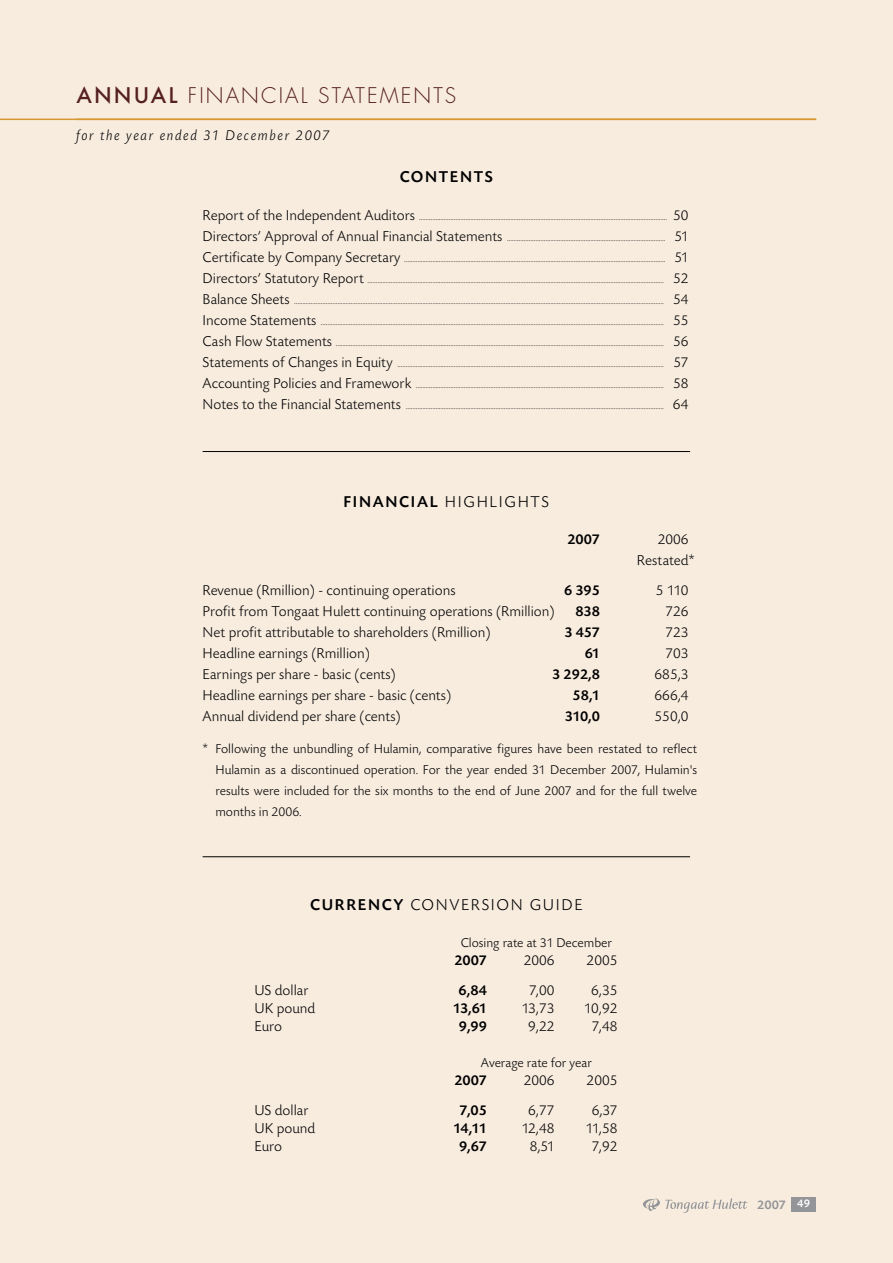
<style>
.page{position:relative;width:893px;height:1263px;background:#f8ecdf}
.page>*{position:absolute;margin:0;border:0;box-sizing:border-box;transform-origin:0 0}
.t1{font:300 21px "Futura";letter-spacing:.1em;color:#562023}
.t2{font:300 16.5px "Today BEF";letter-spacing:.1em;color:#000}
.t3{font:500 16.5px "Today BEF";letter-spacing:.1em;color:#000}
.t4{font:300 15px/21px "Today BEF";color:#000}
.t5{font:500 15px "Today BEF";color:#000}
.t6{font:italic 300 15px "Today BEF";letter-spacing:.1em;color:#000}
.t7{font:300 13.5px/21px "Today BEF";color:#000;text-align:justify}
.t8{font:500 13.2px "Today BEF";color:#939598}
.t9{font:500 11.7px "Today BEF";color:#fff}
.t10{font:300 9px "Today BEF";color:#000}
.s1{font-weight:500}
.s2{font-size:15px}
</style>
<div class="page">
<svg style="left:643px;top:1198px;width:104px;height:15px"></svg>
<div style="left:791px;top:1197px;width:25px;height:14px;background:#939598"></div>
<hr style="left:203px;top:451px;width:487px;height:1px;background:#000">
<hr style="left:203px;top:856px;width:487px;height:1px;background:#000">
<hr style="left:0;top:119px;width:816px;height:1px;background:#d79832">
<h1 class="t1" style="left:77px;top:85px;width:381px"><span class="s1">ANNUAL</span> FINANCIAL STATEMENTS</h1>
<h3 class="t6" style="left:77px;top:126px;width:255px">for the year ended 31 December 2007</h3>
<h2 class="t3" style="left:400px;top:171px;width:95px">CONTENTS</h2>
<p class="t10" style="left:203px;top:214px;width:487px"><span class="s2">Report of the Independent Auditors</span> ..................................................................................................................................................... <span class="s2">50</span></p>
<p class="t10" style="left:203px;top:235px;width:487px"><span class="s2">Directors’ Approval of Annual Financial Statements</span> ............................................................................................... <span class="s2">51</span></p>
<p class="t10" style="left:203px;top:256px;width:487px"><span class="s2">Certificate by Company Secretary</span> ............................................................................................................................................................. <span class="s2">51</span></p>
<p class="t10" style="left:203px;top:277px;width:487px"><span class="s2">Directors’ Statutory Report</span> .................................................................................................................................................................................. <span class="s2">52</span></p>
<p class="t10" style="left:203px;top:298px;width:487px"><span class="s2">Balance Sheets</span> .............................................................................................................................................................................................................................. <span class="s2">54</span></p>
<p class="t10" style="left:203px;top:319px;width:487px"><span class="s2">Income Statements</span> .............................................................................................................................................................................................................. <span class="s2">55</span></p>
<p class="t10" style="left:203px;top:340px;width:487px"><span class="s2">Cash Flow Statements</span> ..................................................................................................................................................................................................... <span class="s2">56</span></p>
<p class="t10" style="left:203px;top:361px;width:487px"><span class="s2">Statements of Changes in Equity</span> ................................................................................................................................................................ <span class="s2">57</span></p>
<p class="t10" style="left:203px;top:382px;width:487px"><span class="s2">Accounting Policies and Framework</span> ..................................................................................................................................................... <span class="s2">58</span></p>
<p class="t10" style="left:203px;top:403px;width:487px"><span class="s2">Notes to the Financial Statements</span> ........................................................................................................................................................... <span class="s2">64</span></p>
<h2 class="t2" style="left:344px;top:495px;width:207px"><span class="s1">FINANCIAL</span> HIGHLIGHTS</h2>
<h3 class="t5" style="left:567px;top:534px;width:34px">2007</h3>
<h3 class="t4" style="left:637px;top:530px;width:59px;text-indent:21px">2006<br>Restated*</h3>
<h3 class="t4" style="left:203px;top:581px;width:254px">Revenue (Rmillion) - continuing operations</h3>
<h3 class="t5" style="left:564px;top:585px;width:37px">6 395</h3>
<h3 class="t4" style="left:656px;top:581px;width:34px">5 110</h3>
<h3 class="t4" style="left:203px;top:602px;width:353px">Profit from Tongaat Hulett continuing operations (Rmillion)</h3>
<h3 class="t5" style="left:575px;top:606px;width:26px">838</h3>
<h3 class="t4" style="left:665px;top:602px;width:25px">726</h3>
<h3 class="t4" style="left:203px;top:623px;width:289px">Net profit attributable to shareholders (Rmillion)</h3>
<h3 class="t5" style="left:564px;top:627px;width:37px">3 457</h3>
<h3 class="t4" style="left:665px;top:623px;width:25px">723</h3>
<h3 class="t4" style="left:203px;top:644px;width:169px">Headline earnings (Rmillion)</h3>
<h3 class="t5" style="left:585px;top:648px;width:17px">61</h3>
<h3 class="t4" style="left:665px;top:644px;width:25px">703</h3>
<h3 class="t4" style="left:203px;top:665px;width:195px">Earnings per share - basic (cents)</h3>
<h3 class="t5" style="left:552px;top:669px;width:49px">3 292,8</h3>
<h3 class="t4" style="left:655px;top:665px;width:35px">685,3</h3>
<h3 class="t4" style="left:203px;top:686px;width:250px">Headline earnings per share - basic (cents)</h3>
<h3 class="t5" style="left:572px;top:690px;width:29px">58,1</h3>
<h3 class="t4" style="left:655px;top:686px;width:35px">666,4</h3>
<h3 class="t4" style="left:203px;top:707px;width:200px">Annual dividend per share (cents)</h3>
<h3 class="t5" style="left:565px;top:711px;width:37px">310,0</h3>
<h3 class="t4" style="left:655px;top:707px;width:35px">550,0</h3>
<p class="t7" style="left:215px;top:739px;width:483px;text-indent:-13px">* Following the unbundling of Hulamin, comparative figures have been restated to reflect Hulamin as a discontinued operation. For the year ended 31 December 2007, Hulamin's results were included for the six months to the end of June 2007 and for the full twelve months in 2006.</p>
<h2 class="t2" style="left:310px;top:898px;width:274px"><span class="s1">CURRENCY</span> CONVERSION GUIDE</h2>
<h3 class="t7" style="left:461px;top:933px;width:153px">Closing rate at 31 December</h3>
<h3 class="t5" style="left:454px;top:955px;width:34px">2007</h3>
<h3 class="t4" style="left:524px;top:951px;width:32px">2006</h3>
<h3 class="t4" style="left:587px;top:951px;width:32px">2005</h3>
<h3 class="t4" style="left:254px;top:981px;width:55px">US dollar</h3>
<h3 class="t5" style="left:459px;top:985px;width:30px">6,84</h3>
<h3 class="t4" style="left:529px;top:981px;width:27px">7,00</h3>
<h3 class="t4" style="left:591px;top:981px;width:28px">6,35</h3>
<h3 class="t4" style="left:254px;top:999px;width:62px">UK pound</h3>
<h3 class="t5" style="left:453px;top:1003px;width:36px">13,61</h3>
<h3 class="t4" style="left:521px;top:999px;width:35px">13,73</h3>
<h3 class="t4" style="left:584px;top:999px;width:35px">10,92</h3>
<h3 class="t4" style="left:254px;top:1017px;width:29px">Euro</h3>
<h3 class="t5" style="left:459px;top:1021px;width:30px">9,99</h3>
<h3 class="t4" style="left:528px;top:1017px;width:28px">9,22</h3>
<h3 class="t4" style="left:592px;top:1017px;width:27px">7,48</h3>
<h3 class="t7" style="left:481px;top:1053px;width:112px">Average rate for year</h3>
<h3 class="t5" style="left:454px;top:1075px;width:34px">2007</h3>
<h3 class="t4" style="left:524px;top:1071px;width:32px">2006</h3>
<h3 class="t4" style="left:587px;top:1071px;width:32px">2005</h3>
<h3 class="t4" style="left:254px;top:1101px;width:55px">US dollar</h3>
<h3 class="t5" style="left:459px;top:1105px;width:29px">7,05</h3>
<h3 class="t4" style="left:528px;top:1101px;width:28px">6,77</h3>
<h3 class="t4" style="left:592px;top:1101px;width:27px">6,37</h3>
<h3 class="t4" style="left:254px;top:1119px;width:62px">UK pound</h3>
<h3 class="t5" style="left:453px;top:1123px;width:35px">14,11</h3>
<h3 class="t4" style="left:521px;top:1119px;width:35px">12,48</h3>
<h3 class="t4" style="left:585px;top:1119px;width:34px">11,58</h3>
<h3 class="t4" style="left:254px;top:1137px;width:29px">Euro</h3>
<h3 class="t5" style="left:459px;top:1141px;width:29px">9,67</h3>
<h3 class="t4" style="left:530px;top:1137px;width:26px">8,51</h3>
<h3 class="t4" style="left:592px;top:1137px;width:27px">7,92</h3>
<h3 class="t8" style="left:757px;top:1200px;width:30px">2007</h3>
<p class="t9" style="left:797px;top:1200px;width:14px">49</p>
</div>
